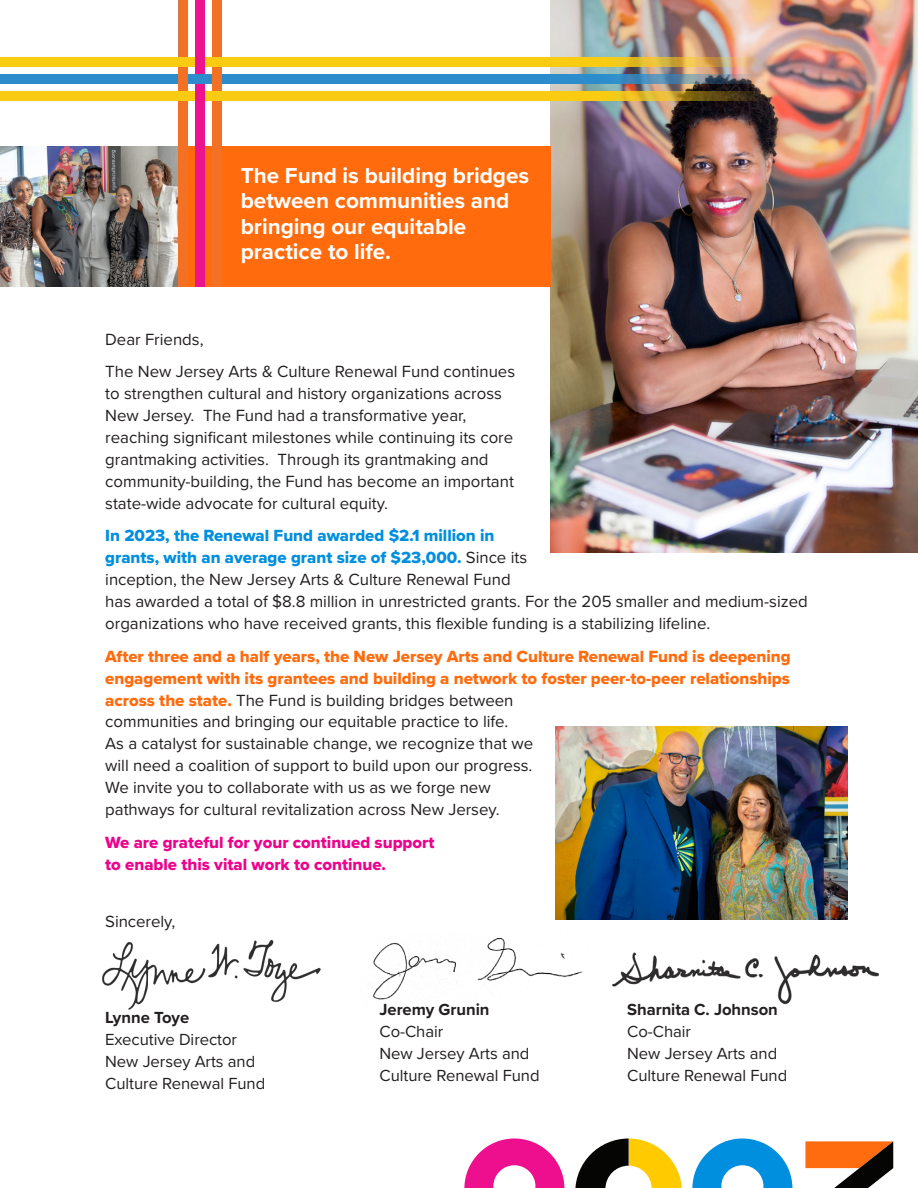
<style>
.page{position:relative;width:918px;height:1188px;background:#fff}
.page>*{position:absolute;margin:0;border:0;box-sizing:border-box;transform-origin:0 0}
.t1{font:700 22.5px/25.5px "Proxima Nova";color:#fff}
.t2{font:16.8px/21.9px "Proxima Nova";color:#231f20}
.t3{font:16.8px/21.9px "Proxima Nova Extrabld";color:#ed028c}
.t4{font:16.65px/21.9px "Proxima Nova";letter-spacing:-.005em;color:#231f20}
.s1{font-family:"Proxima Nova Extrabld";color:#008fde}
.s2{font-family:"Proxima Nova Extrabld";color:#ff6b0d}
.s3{font-weight:700}
</style>
<div class="page">
<img style="left:0;top:147px;width:178px;height:140px">
<img style="left:551px;top:0;width:367px;height:553px">
<svg style="left:575px;top:1138px;width:107px;height:50px"></svg>
<svg style="left:464px;top:1138px;width:100px;height:50px"></svg>
<svg style="left:692px;top:1138px;width:202px;height:50px"></svg>
<div style="left:183px;top:147px;width:368px;height:140px;background:#ff6b0d"></div>
<div style="left:212px;top:84px;width:10px;height:203px;background:#f37125"></div>
<div style="left:212px;top:0;width:10px;height:74px;background:#f37125"></div>
<svg style="left:188px;top:57px;width:576px;height:10px;background:#f2c522"></svg>
<div style="left:0;top:57px;width:178px;height:10px;background:#facc11"></div>
<div style="left:178px;top:0;width:10px;height:57px;background:#f37125"></div>
<div style="left:178px;top:67px;width:10px;height:7px;background:#f37125"></div>
<div style="left:178px;top:57px;width:10px;height:10px;background:#facc11"></div>
<div style="left:0;top:91px;width:178px;height:10px;background:#facc11"></div>
<div style="left:195px;top:101px;width:10px;height:186px;background:#ed138f"></div>
<div style="left:195px;top:0;width:10px;height:91px;background:#ed138f"></div>
<div style="left:188px;top:91px;width:7px;height:10px;background:#facc11"></div>
<svg style="left:205px;top:91px;width:559px;height:10px;background:#dfb615"></svg>
<div style="left:195px;top:91px;width:10px;height:10px;background:#ed138f"></div>
<div style="left:178px;top:84px;width:10px;height:7px;background:#f37125"></div>
<div style="left:178px;top:101px;width:10px;height:186px;background:#f37125"></div>
<div style="left:178px;top:91px;width:10px;height:10px;background:#facc11"></div>
<div style="left:0;top:74px;width:178px;height:10px;background:#2d8dcc"></div>
<div style="left:188px;top:74px;width:24px;height:10px;background:#2d8dcc"></div>
<svg style="left:222px;top:74px;width:542px;height:10px;background:#3d8abd"></svg>
<div style="left:212px;top:74px;width:10px;height:10px;background:#f37125"></div>
<div style="left:178px;top:74px;width:10px;height:10px;background:#f37125"></div>
<img style="left:373px;top:938px;width:210px;height:62px">
<img style="left:102px;top:939px;width:219px;height:71px">
<img style="left:612px;top:952px;width:267px;height:53px">
<img style="left:555px;top:726px;width:293px;height:193px">
<p class="t1" style="left:241px;top:162px;width:290px">The Fund is building bridges between communities and bringing our equitable practice to life.</p>
<p class="t2" style="left:105px;top:327px;width:100px">Dear Friends,</p>
<p class="t2" style="left:105px;top:360px;width:411px">The New Jersey Arts &amp; Culture Renewal Fund continues to strengthen cultural and history organizations across New Jersey. The Fund had a transformative year, reaching significant milestones while continuing its core grantmaking activities. Through its grantmaking and community-building, the Fund has become an important state-wide advocate for cultural equity.</p>
<p class="t2" style="left:105px;top:524px;width:704px"><span class="s1">In 2023, the Renewal Fund awarded $2.1 million in<br>grants, with an average grant size of $23,000.</span> Since its<br>inception, the New Jersey Arts &amp; Culture Renewal Fund<br>has awarded a total of $8.8 million in unrestricted grants. For the 205 smaller and medium-sized organizations who have received grants, this flexible funding is a stabilizing lifeline.</p>
<p class="t2" style="left:105px;top:644px;width:687px"><span class="s2">After three and a half years, the New Jersey Arts and Culture Renewal Fund is deepening engagement with its grantees and building a network to foster peer-to-peer relationships across the state.</span> The Fund is building bridges between<br>communities and bringing our equitable practice to life.<br>As a catalyst for sustainable change, we recognize that we<br>will need a coalition of support to build upon our progress.<br>We invite you to collaborate with us as we forge new<br>pathways for cultural revitalization across New Jersey.</p>
<p class="t3" style="left:105px;top:831px;width:331px">We are grateful for your continued support to enable this vital work to continue.</p>
<p class="t2" style="left:105px;top:909px;width:72px">Sincerely,</p>
<p class="t4" style="left:105px;top:1006px;width:162px"><span class="s3">Lynne Toye<br></span>Executive Director<br>New Jersey Arts and<br>Culture Renewal Fund</p>
<p class="t4" style="left:380px;top:998px;width:162px"><span class="s3">Jeremy Grunin<br></span>Co-Chair<br>New Jersey Arts and<br>Culture Renewal Fund</p>
<p class="t4" style="left:627px;top:998px;width:162px"><span class="s3">Sharnita C. Johnson<br></span>Co-Chair<br>New Jersey Arts and<br>Culture Renewal Fund</p>
</div>
